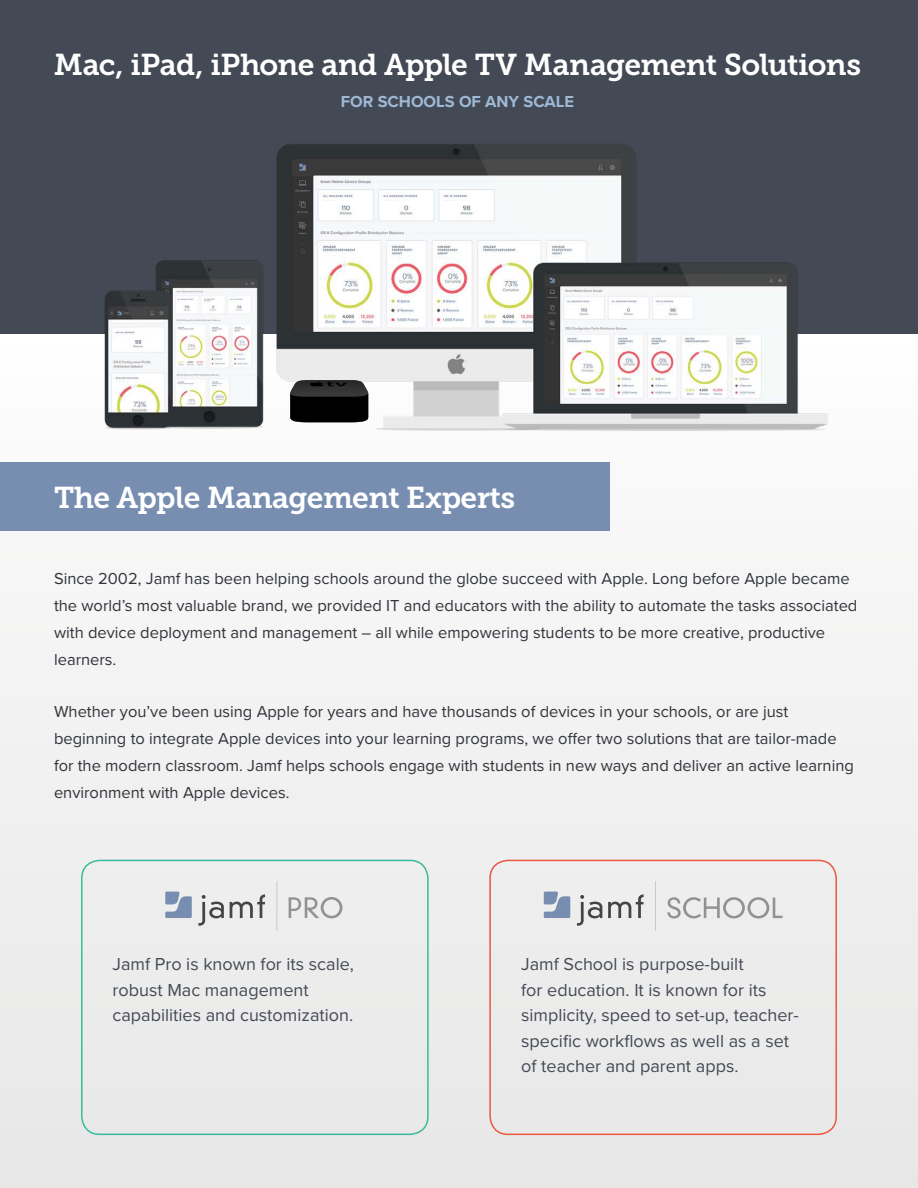
<style>
.page{position:relative;width:918px;height:1188px;background:#fff}
.page>*{position:absolute;margin:0;border:0;box-sizing:border-box;transform-origin:0 0}
.t1{font:30px "Museo Slab 700";letter-spacing:-.02em;color:#fff}
.t2{font:18px/25.5px "Proxima Nova";color:#444a55}
.t3{font:16.5px/27px "Proxima Nova";color:#30343a}
.t4{font:700 16.5px "Proxima Nova";color:#9fb9d5}
</style>
<div class="page">
<div style="left:0;top:0;width:918px;height:334px;background:#444a55"></div>
<div style="left:0;top:334px;width:918px;height:854px;background:#f0f0f0"></div>
<div style="left:0;top:462px;width:609px;height:69px;background:#788eb1"></div>
<img style="left:78px;top:144px;width:759px;height:296px">
<svg style="left:290px;top:380px;width:78px;height:42px;background:#191919"></svg>
<svg style="left:667px;top:897px;width:116px;height:21px"></svg>
<svg style="left:608px;top:894px;width:36px;height:24px"></svg>
<svg style="left:577px;top:895px;width:25px;height:31px"></svg>
<svg style="left:544px;top:892px;width:26px;height:26px"></svg>
<hr style="left:655px;top:881px;width:1px;height:50px;background:#bfbebe">
<svg style="left:230px;top:894px;width:35px;height:24px"></svg>
<svg style="left:198px;top:895px;width:26px;height:31px"></svg>
<svg style="left:165px;top:892px;width:27px;height:26px"></svg>
<svg style="left:289px;top:897px;width:53px;height:21px"></svg>
<hr style="left:277px;top:881px;width:1px;height:50px;background:#bfbfbf">
<div style="left:81px;top:860px;width:348px;height:275px;border:2px solid #37bb9a;border-radius:18px"></div>
<div style="left:489px;top:860px;width:348px;height:275px;border:2px solid #e9583f;border-radius:18px"></div>
<h1 class="t1" style="left:54px;top:47px;width:809px">Mac, iPad, iPhone and Apple TV Management Solutions</h1>
<p class="t4" style="left:341px;top:91px;width:235px">FOR SCHOOLS OF ANY SCALE</p>
<h1 class="t1" style="left:54px;top:480px;width:463px">The Apple Management Experts</h1>
<p class="t3" style="left:54px;top:565px;width:805px">Since 2002, Jamf has been helping schools around the globe succeed with Apple. Long before Apple became the world’s most valuable brand, we provided IT and educators with the ability to automate the tasks associated with device deployment and management – all while empowering students to be more creative, productive learners.</p>
<p class="t3" style="left:54px;top:698px;width:801px">Whether you’ve been using Apple for years and have thousands of devices in your schools, or are just beginning to integrate Apple devices into your learning programs, we offer two solutions that are tailor-made for the modern classroom. Jamf helps schools engage with students in new ways and deliver an active learning environment with Apple devices.</p>
<p class="t2" style="left:113px;top:952px;width:243px">Jamf Pro is known for its scale, robust Mac management capabilities and customization.</p>
<p class="t2" style="left:521px;top:952px;width:279px">Jamf School is purpose-built<br>for education. It is known for its simplicity, speed to set-up, teacher&shy;specific workflows as well as a set of teacher and parent apps.</p>
</div>
